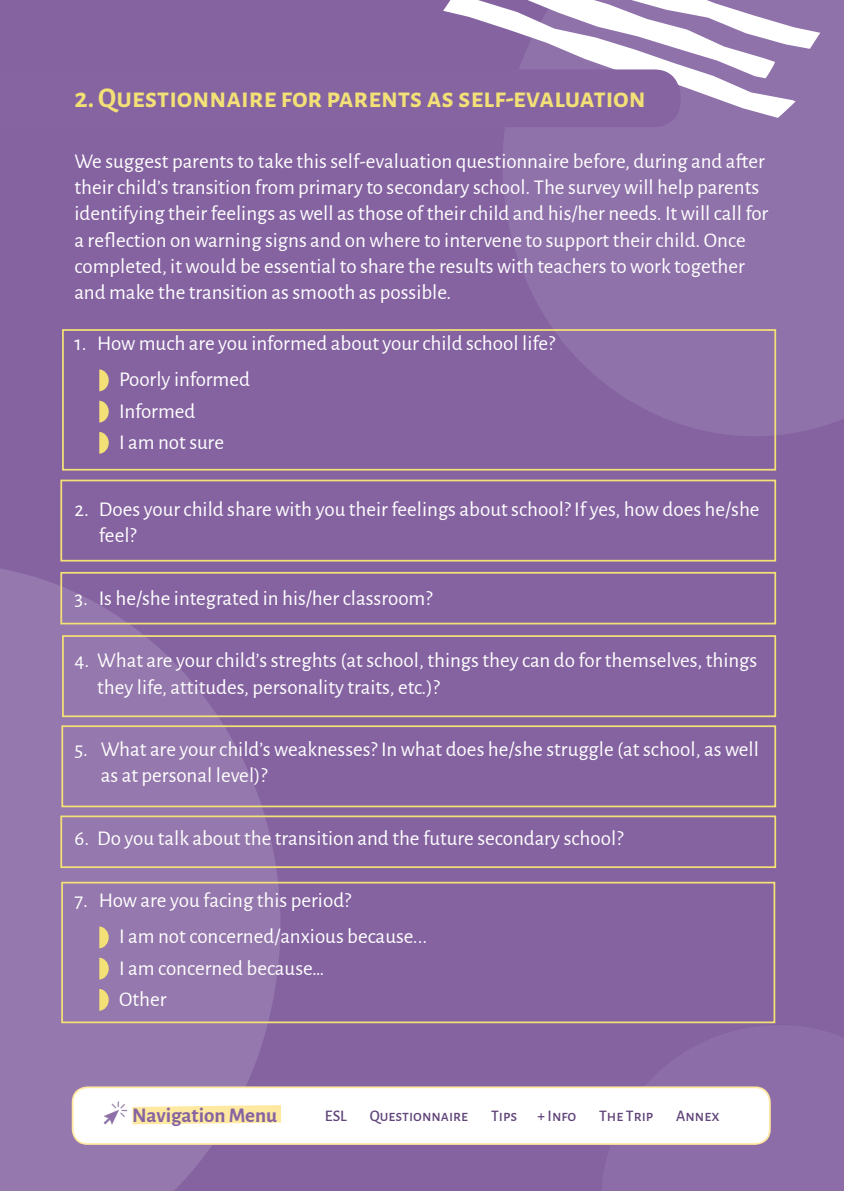
<style>
.page{position:relative;width:844px;height:1191px;background:#fff}
.page>*{position:absolute;margin:0;border:0;box-sizing:border-box;transform-origin:0 0}
.t1{font:700 28px "Alegreya Sans SC";color:#f3e076}
.t2{font:21px/26.2px "Alegreya Sans";color:#fff}
.t3{font:700 21px "Alegreya Sans";color:#8564a1}
.t4{font:500 15.75px "Alegreya Sans SC";color:#61457a}
</style>
<div class="page">
<div style="left:0;top:0;width:843px;height:1191px;background:#8563a1"></div>
<svg style="left:0;top:569px;width:280px;height:622px;fill:#9578ad"></svg>
<svg style="left:503px;top:0;width:340px;height:436px;fill:#9072aa"></svg>
<img style="left:590px;top:1012px;width:186px;height:133px">
<div style="left:73px;top:1087px;width:696px;height:57px;background:#fff;border-radius:15px"></div>
<div style="left:72px;top:1086px;width:698px;height:58px;border:2px solid #ffe8a0;border-radius:15px"></div>
<svg style="left:132px;top:1105px;width:150px;height:20px;background:#ffeaac"></svg>
<img style="left:103px;top:1101px;width:25px;height:24px">
<svg style="left:443px;top:0;width:377px;height:127px"></svg>
<svg style="left:99px;top:369px;width:10px;height:22px"></svg>
<svg style="left:99px;top:401px;width:10px;height:21px"></svg>
<svg style="left:99px;top:432px;width:10px;height:22px"></svg>
<svg style="left:99px;top:926px;width:10px;height:22px"></svg>
<svg style="left:99px;top:957px;width:10px;height:22px"></svg>
<svg style="left:99px;top:989px;width:10px;height:21px"></svg>
<div style="left:62px;top:329px;width:714px;height:141px;border:2px solid #f3e076"></div>
<div style="left:60px;top:479px;width:716px;height:82px;border:2px solid #f3e076"></div>
<div style="left:62px;top:635px;width:714px;height:82px;border:2px solid #f3e076"></div>
<div style="left:61px;top:725px;width:715px;height:82px;border:2px solid #f3e076"></div>
<div style="left:60px;top:572px;width:716px;height:52px;border:2px solid #f3e076"></div>
<div style="left:60px;top:815px;width:716px;height:53px;border:2px solid #f3e076"></div>
<div style="left:61px;top:881px;width:714px;height:142px;border:2px solid #f3e076"></div>
<h1 class="t1" style="left:74px;top:77px;width:572px">2. Questionnaire for parents as self-evaluation</h1>
<p class="t2" style="left:74px;top:147px;width:695px">We suggest parents to take this self-evaluation questionnaire before, during and after their child’s transition from primary to secondary school. The survey will help parents identifying their feelings as well as those of their child and his/her needs. It will call for a reflection on warning signs and on where to intervene to support their child. Once completed, it would be essential to share the results with teachers to work together and make the transition as smooth as possible.</p>
<p class="t2" style="left:119px;top:324px;width:437px;line-height:36.2px;text-indent:-45px">1. How much are you informed about your child school life?<br>Poorly informed</p>
<p class="t2" style="left:119px;top:394px;width:106px;line-height:31.2px">Informed<br>I am not sure</p>
<p class="t2" style="left:99px;top:495px;width:662px;text-indent:-25px">2. Does your child share with you their feelings about school? If yes, how does he/she feel?</p>
<p class="t2" style="left:74px;top:584px;width:359px">3. Is he/she integrated in his/her classroom?</p>
<p class="t2" style="left:97px;top:646px;width:661px;text-indent:-23px">4. What are your child’s streghts (at school, things they can do for themselves, things they life, attitudes, personality traits, etc.)?</p>
<p class="t2" style="left:101px;top:735px;width:659px;text-indent:-26px">5. What are your child’s weaknesses? In what does he/she struggle (at school, as well as at personal level)?</p>
<p class="t2" style="left:74px;top:823px;width:550px">6. Do you talk about the transition and the future secondary school?</p>
<p class="t2" style="left:119px;top:881px;width:309px;line-height:36.2px;text-indent:-45px">7. How are you facing this period?<br>I am not concerned/anxious because...</p>
<p class="t2" style="left:119px;top:951px;width:207px;line-height:31.2px">I am concerned because…<br>Other</p>
<p class="t3" style="left:132px;top:1099px;width:146px">Navigation Menu</p>
<p class="t4" style="left:325px;top:1104px;width:24px">ESL</p>
<p class="t4" style="left:369px;top:1104px;width:100px">Questionnaire</p>
<p class="t4" style="left:491px;top:1104px;width:28px">Tips</p>
<p class="t4" style="left:537px;top:1104px;width:40px">+ Info</p>
<p class="t4" style="left:599px;top:1104px;width:56px">The Trip</p>
<p class="t4" style="left:676px;top:1104px;width:45px">Annex</p>
</div>
